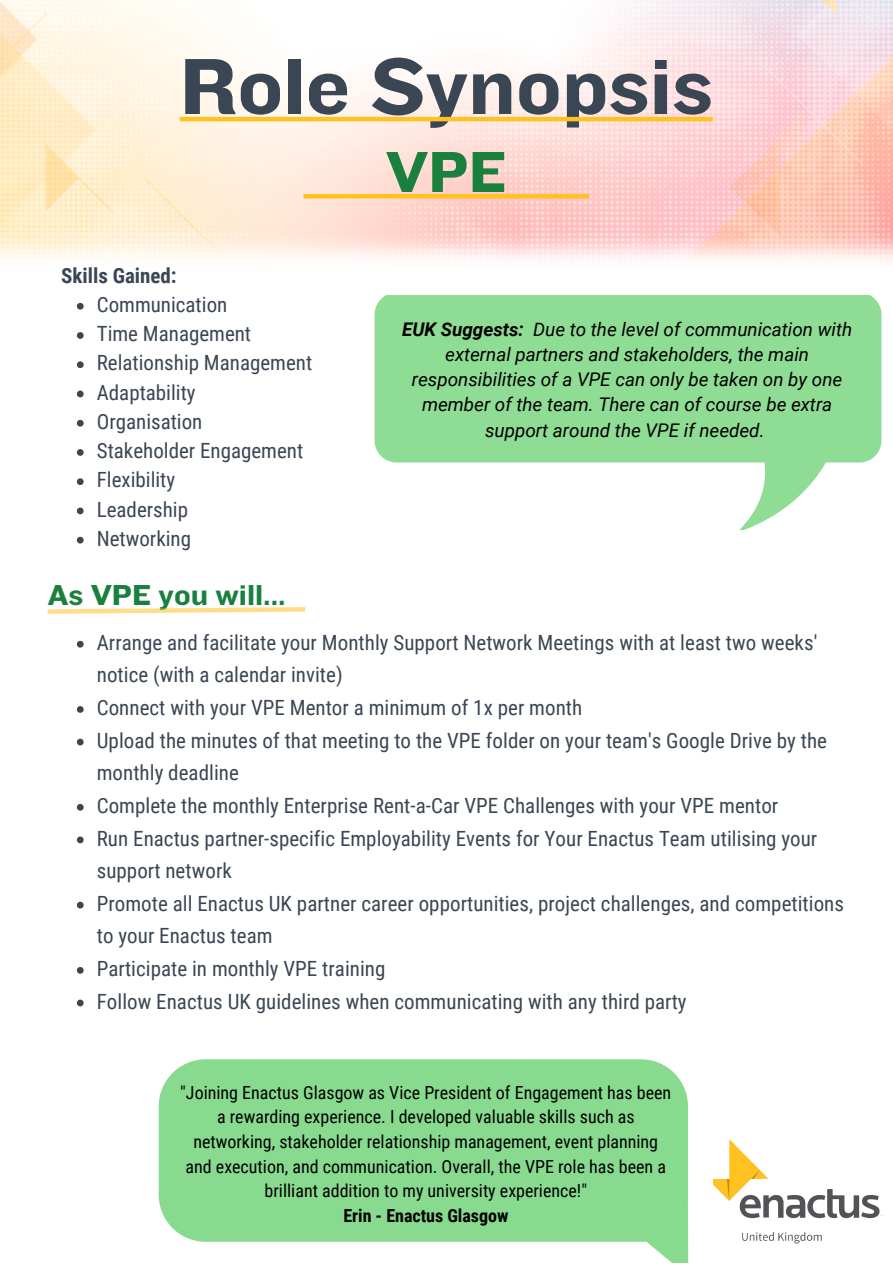
<style>
.page{position:relative;width:893px;height:1264px;background:#fff}
.page>*{position:absolute;margin:0;border:0;box-sizing:border-box;transform-origin:0 0}
.t1{font:82.5px "Knockout HTF52 Cruiserweight";color:#3b4654}
.t2{font:60px "Knockout HTF52 Cruiserweight";color:#1a803e}
.t3{font:30px "Knockout HTF52 Cruiserweight";color:#1a803e}
.t4{font:21px/32.5px "Roboto Condensed";color:#3b4654}
.t5{font:700 21px "Roboto Condensed";color:#3b4654}
.t6{font:italic 18.75px/25.2px "Roboto";color:#000;text-align:center}
.t7{font:18px/24.8px "Roboto Condensed";color:#000;text-align:center}
.t8{font:700 18px "Roboto Condensed";color:#000}
.s1{font-weight:700}
</style>
<div class="page">
<img style="left:0;top:0;width:892px;height:844px">
<img style="left:713px;top:1139px;width:167px;height:105px">
<hr style="left:180px;top:117px;width:532px;height:4px;background:#ffc222">
<hr style="left:303px;top:194px;width:286px;height:4px;background:#ffc222">
<svg style="left:77px;top:641px;width:7px;height:6px"></svg>
<svg style="left:77px;top:706px;width:7px;height:6px"></svg>
<svg style="left:77px;top:738px;width:7px;height:7px"></svg>
<svg style="left:77px;top:804px;width:7px;height:6px"></svg>
<svg style="left:77px;top:836px;width:7px;height:7px"></svg>
<svg style="left:77px;top:901px;width:7px;height:7px"></svg>
<svg style="left:77px;top:967px;width:7px;height:6px"></svg>
<svg style="left:77px;top:999px;width:7px;height:7px"></svg>
<svg style="left:43px;top:605px;width:267px;height:11px"></svg>
<svg style="left:77px;top:303px;width:7px;height:6px"></svg>
<svg style="left:77px;top:332px;width:7px;height:7px"></svg>
<svg style="left:77px;top:361px;width:7px;height:7px"></svg>
<svg style="left:77px;top:390px;width:7px;height:7px"></svg>
<svg style="left:77px;top:420px;width:7px;height:6px"></svg>
<svg style="left:77px;top:449px;width:7px;height:7px"></svg>
<svg style="left:77px;top:478px;width:7px;height:7px"></svg>
<svg style="left:77px;top:507px;width:7px;height:7px"></svg>
<svg style="left:77px;top:537px;width:7px;height:6px"></svg>
<svg style="left:374px;top:295px;width:507px;height:235px;fill:#8fdc94"></svg>
<div style="left:159px;top:1059px;width:529px;height:182px;background:#88da8e"></div>
<svg style="left:562px;top:1166px;width:126px;height:96px"></svg>
<h1 class="t1" style="left:180px;top:42px;width:535px">Role Synopsis</h1>
<h2 class="t2" style="left:386px;top:139px;width:123px">VPE</h2>
<p class="t5" style="left:61px;top:263px;width:117px">Skills Gained:</p>
<p class="t4" style="left:97px;top:290px;width:217px;line-height:29.2px">Communication<br>Time Management<br>Relationship Management<br>Adaptability<br>Organisation<br>Stakeholder Engagement<br>Flexibility<br>Leadership<br>Networking</p>
<h3 class="t3" style="left:48px;top:578px;width:239px">As VPE you will...</h3>
<p class="t6" style="left:402px;top:316px;width:451px"><span class="s1">EUK Suggests:</span> Due to the level of communication with external partners and stakeholders, the main responsibilities of a VPE can only be taken on by one member of the team. There can of course be extra support around the VPE if needed.</p>
<p class="t4" style="left:97px;top:626px;width:748px">Arrange and facilitate your Monthly Support Network Meetings with at least two weeks' notice (with a calendar invite)<br>Connect with your VPE Mentor a minimum of 1x per month<br>Upload the minutes of that meeting to the VPE folder on your team's Google Drive by the monthly deadline<br>Complete the monthly Enterprise Rent-a-Car VPE Challenges with your VPE mentor<br>Run Enactus partner-specific Employability Events for Your Enactus Team utilising your support network<br>Promote all Enactus UK partner career opportunities, project challenges, and competitions to your Enactus team<br>Participate in monthly VPE training<br>Follow Enactus UK guidelines when communicating with any third party</p>
<p class="t7" style="left:180px;top:1079px;width:492px">"Joining Enactus Glasgow as Vice President of Engagement has been a rewarding experience. I developed valuable skills such as networking, stakeholder relationship management, event planning and execution, and communication. Overall, the VPE role has been a brilliant addition to my university experience!"</p>
<p class="t8" style="left:343px;top:1205px;width:166px">Erin - Enactus Glasgow</p>
</div>
